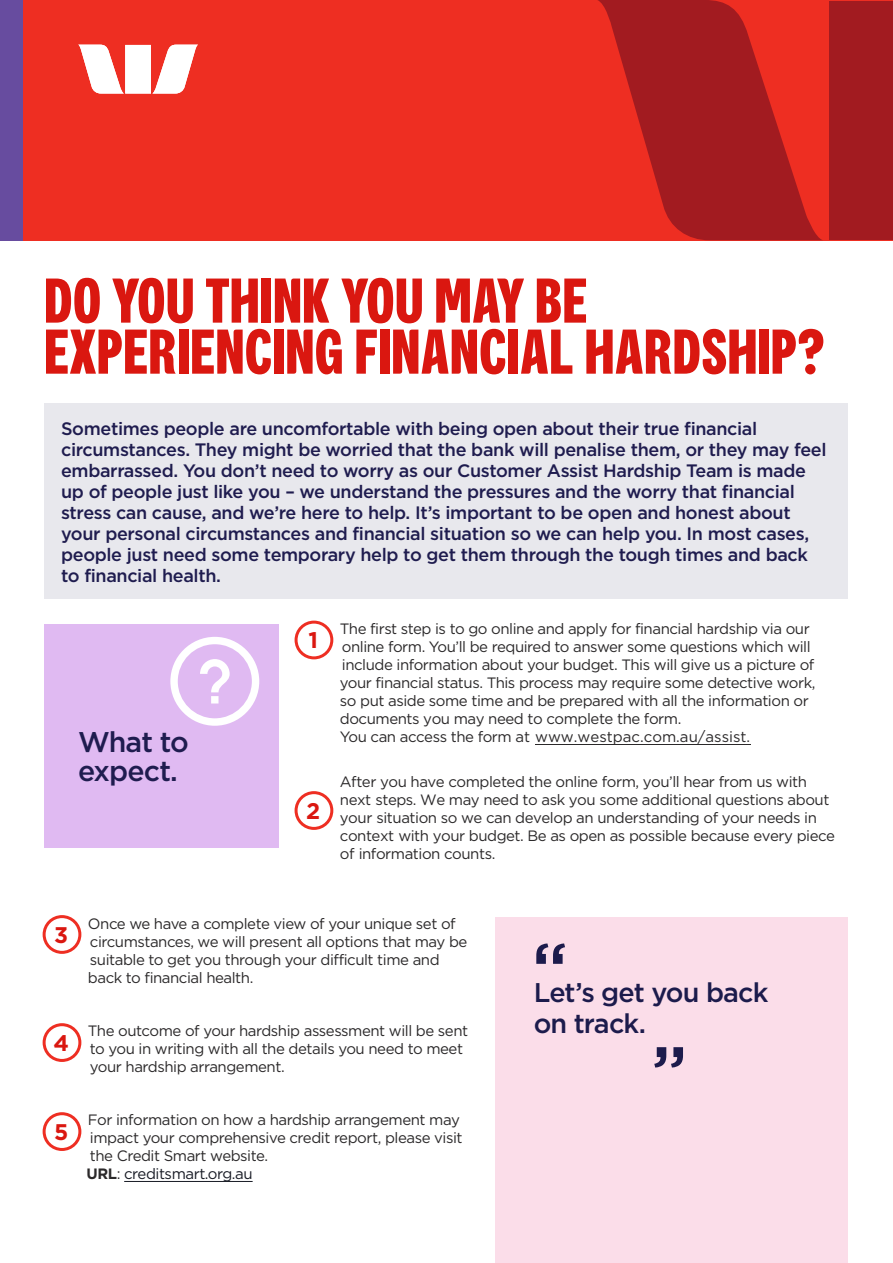
<style>
.page{position:relative;width:893px;height:1263px;background:#fff}
.page>*{position:absolute;margin:0;border:0;box-sizing:border-box;transform-origin:0 0}
.TH1_Non_TOC{font:700 63px/51px "Westpac";color:#da1710}
.TH2{font:500 28.5px/28.5px "Gotham";letter-spacing:-.03em;color:#1f1c4f}
.QUOTE{font:500 27px/31.5px "Gotham";letter-spacing:-.035em;color:#1c1b4c}
.TH1_Non_TOC-2{font:700 22.65px "Gotham";color:#da1710}
.Body{font:500 18px/21px "Gotham";letter-spacing:-.02em;color:#1f1c4f}
.Body-2{font:15px/18px "Gotham";letter-spacing:-.03em;color:#2b292a}
.s1{font-weight:700}
.s2{color:#181b25}
</style>
<div class="page">
<div style="left:0;top:0;width:893px;height:240px;background:#ee2e22"></div>
<svg style="left:597px;top:0;width:225px;height:240px;fill:#a21b20"></svg>
<div style="left:829px;top:1px;width:64px;height:239px;background:#a21b20"></div>
<div style="left:0;top:0;width:22px;height:240px;background:#674c9f"></div>
<div style="left:44px;top:403px;width:804px;height:196px;background:#e8e8ed"></div>
<hr style="left:124px;top:1181px;width:129px;height:1px;background:#181b25">
<div style="left:295px;top:621px;width:38px;height:38px;border:3px solid #ee2e22;border-radius:50%"></div>
<div style="left:295px;top:791px;width:38px;height:39px;border:3px solid #ee2e22;border-radius:50%"></div>
<div style="left:43px;top:915px;width:38px;height:39px;border:3px solid #ee2e22;border-radius:50%"></div>
<div style="left:43px;top:1023px;width:38px;height:39px;border:3px solid #ee2e22;border-radius:50%"></div>
<div style="left:43px;top:1112px;width:38px;height:39px;border:3px solid #ee2e22;border-radius:50%"></div>
<div style="left:45px;top:624px;width:234px;height:224px;background:#e0baf2"></div>
<svg style="left:170px;top:637px;width:89px;height:89px"></svg>
<div style="left:495px;top:917px;width:353px;height:346px;background:#fbdde9"></div>
<svg style="left:536px;top:943px;width:29px;height:21px"></svg>
<svg style="left:654px;top:1047px;width:29px;height:20px"></svg>
<svg style="left:78px;top:45px;width:120px;height:49px"></svg>
<hr style="left:535px;top:744px;width:215px;height:1px;background:#2b292a">
<h1 class="TH1_Non_TOC" style="left:44px;top:274px;width:782px">DO YOU THINK YOU MAY BE<br>EXPERIENCING FINANCIAL HARDSHIP?</h1>
<p class="Body" style="left:61px;top:418px;width:767px">Sometimes people are uncomfortable with being open about their true financial circumstances. They might be worried that the bank will penalise them, or they may feel embarrassed. You don’t need to worry as our Customer Assist Hardship Team is made up of people just like you – we understand the pressures and the worry that financial stress can cause, and we’re here to help. It’s important to be open and honest about your personal circumstances and financial situation so we can help you. In most cases, people just need some temporary help to get them through the tough times and back to financial health.</p>
<h2 class="TH2" style="left:78px;top:727px;width:112px">What to expect.</h2>
<h1 class="TH1_Non_TOC-2" style="left:308px;top:625px;width:11px">1</h1>
<h1 class="TH1_Non_TOC-2" style="left:306px;top:796px;width:16px">2</h1>
<p class="Body-2" style="left:340px;top:619px;width:477px">The first step is to go online and apply for financial hardship via our online form. You’ll be required to answer some questions which will include information about your budget. This will give us a picture of your financial status. This process may require some detective work, so put aside some time and be prepared with all the information or documents you may need to complete the form.<br>You can access the form at www.westpac.com.au/assist.</p>
<p class="Body-2" style="left:340px;top:772px;width:497px">After you have completed the online form, you’ll hear from us with next steps. We may need to ask you some additional questions about your situation so we can develop an understanding of your needs in context with your budget. Be as open as possible because every piece of information counts.</p>
<h1 class="TH1_Non_TOC-2" style="left:54px;top:919px;width:16px">3</h1>
<p class="Body-2" style="left:88px;top:915px;width:381px">Once we have a complete view of your unique set of circumstances, we will present all options that may be suitable to get you through your difficult time and back to financial health.</p>
<h1 class="TH1_Non_TOC-2" style="left:54px;top:1028px;width:17px">4</h1>
<p class="Body-2" style="left:88px;top:1022px;width:382px">The outcome of your hardship assessment will be sent to you in writing with all the details you need to meet your hardship arrangement.</p>
<h1 class="TH1_Non_TOC-2" style="left:54px;top:1117px;width:16px">5</h1>
<p class="Body-2" style="left:87px;top:1111px;width:377px">For information on how a hardship arrangement may impact your comprehensive credit report, please visit the Credit Smart website.<br><span class="s1">URL</span>: <span class="s2">creditsmart.org.au</span></p>
<p class="QUOTE" style="left:534px;top:976px;width:236px">Let’s get you back on track.</p>
</div>
